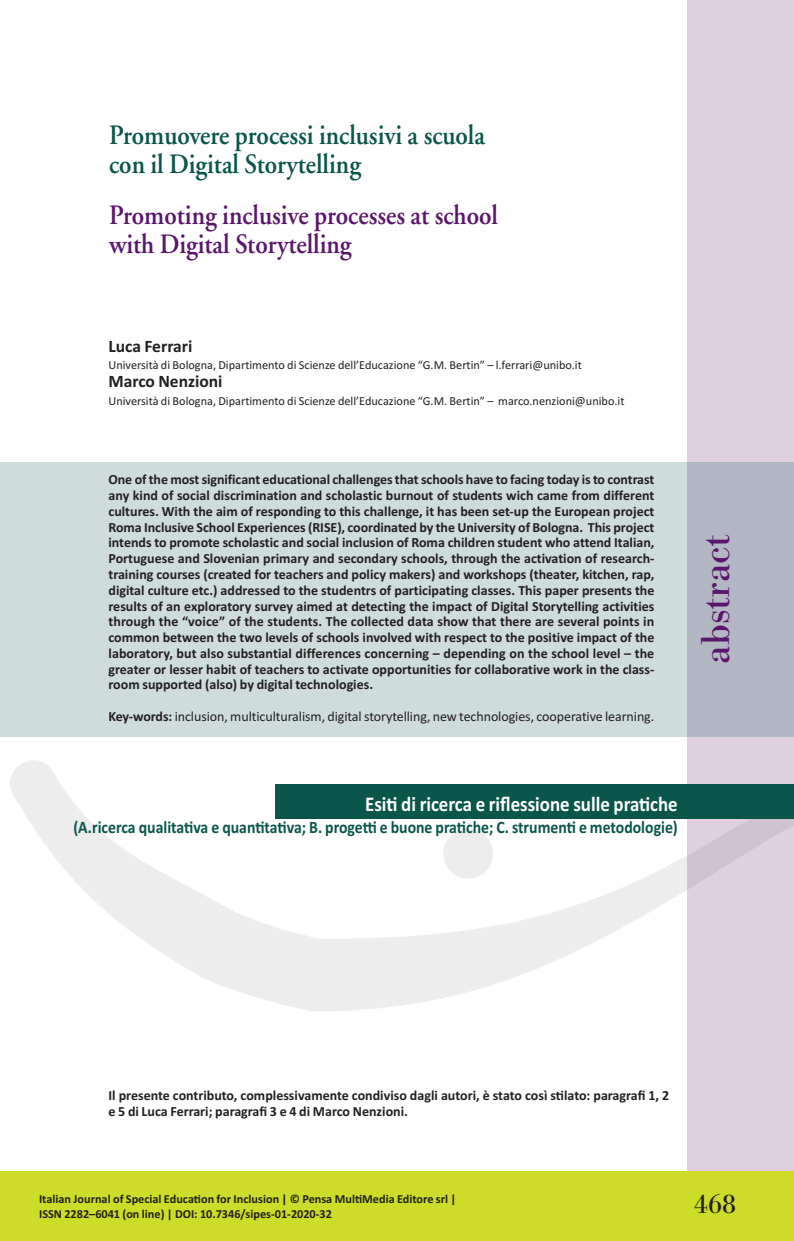
<style>
.page{position:relative;width:794px;height:1241px;background:#fff}
.page>*{position:absolute;margin:0;border:0;box-sizing:border-box;transform-origin:0 0}
.t1{font:42px "Bodoni Antiqua T";color:#5a166b}
.t2{font:600 28px/28.9px "Adobe Garamond";color:#0a564b;scale:.9 1}
.t3{font:600 28px/28.9px "Adobe Garamond";color:#5a166b;scale:.9 1}
.t4{font:28px "Bodoni Antiqua T";color:#231f20}
.t5{font:700 21px "Calibri";color:#fff;scale:.9 1}
.t6{font:700 17.5px "Calibri";color:#0a564b;scale:.9 1}
.t7{font:700 17.5px "Calibri";color:#231f20}
.t8{font:700 14px/15.8px "Calibri";color:#231f20}
.t9{font:14px "Calibri";letter-spacing:-.005em;color:#231f20}
.t10{font:12.25px "Calibri";color:#231f20}
.t11{font:700 12.25px/14.7px "Calibri";color:#231f20}
.s1{font-weight:700}
</style>
<div class="page">
<div style="left:688px;top:1px;width:106px;height:1239px;background:#ded0e1"></div>
<img style="left:10px;top:745px;width:784px;height:278px">
<div style="left:275px;top:784px;width:519px;height:34px;background:#0a564b"></div>
<div style="left:0;top:461px;width:794px;height:275px;background:#0a564b;opacity:.2"></div>
<div style="left:0;top:1170px;width:794px;height:70px;background:#cddc28"></div>
<h2 class="t2" style="left:109px;top:123px;width:419px">Promuovere processi inclusivi a scuola con il Digital Storytelling</h2>
<h2 class="t3" style="left:109px;top:203px;width:433px">Promoting inclusive processes at school with Digital Storytelling</h2>
<p class="t7" style="left:108px;top:335px;width:85px">Luca Ferrari</p>
<p class="t10" style="left:108px;top:357px;width:475px">Università di Bologna, Dipartimento di Scienze dell’Educazione “G.M. Bertin” – l.ferrari@unibo.it</p>
<p class="t7" style="left:108px;top:371px;width:116px">Marco Nenzioni</p>
<p class="t10" style="left:108px;top:393px;width:517px">Università di Bologna, Dipartimento di Scienze dell’Educazione “G.M. Bertin” – marco.nenzioni@unibo.it</p>
<p class="t8" style="left:108px;top:471px;width:547px;text-align:justify">One of the most significant educational challenges that schools have to facing today is to contrast any kind of social discrimination and scholastic burnout of students wich came from different cultures. With the aim of responding to this challenge, it has been set-up the European project Roma Inclusive School Experiences (RISE), coordinated by the University of Bologna. This project intends to promote scholastic and social inclusion of Roma children student who attend Italian, Portuguese and Slovenian primary and secondary schools, through the activation of research&shy;training courses (created for teachers and policy makers) and workshops (theater, kitchen, rap, digital culture etc.) addressed to the studentrs of participating classes. This paper presents the results of an exploratory survey aimed at detecting the impact of Digital Storytelling activities through the “voice” of the students. The collected data show that there are several points in common between the two levels of schools involved with respect to the positive impact of the laboratory, but also substantial differences concerning – depending on the school level – the greater or lesser habit of teachers to activate opportunities for collaborative work in the class&shy;room supported (also) by digital technologies.</p>
<p class="t9" style="left:108px;top:707px;width:547px"><span class="s1">Key-words:</span> inclusion, multiculturalism, digital storytelling, new technologies, cooperative learning.</p>
<h1 class="t1" style="left:690px;top:663px;width:131px;rotate:-90deg">abstract</h1>
<h3 class="t5" style="left:365px;top:791px;width:349px">Esiti di ricerca e riflessione sulle pratiche</h3>
<p class="t6" style="left:73px;top:817px;width:673px">(A.ricerca qualitativa e quantitativa; B. progetti e buone pratiche; C. strumenti e metodologie)</p>
<p class="t8" style="left:108px;top:1087px;width:562px">Il presente contributo, complessivamente condiviso dagli autori, è stato così stilato: paragrafi 1, 2 e 5 di Luca Ferrari; paragrafi 3 e 4 di Marco Nenzioni.</p>
<p class="t11" style="left:39px;top:1191px;width:419px">Italian Journal of Special Education for Inclusion | © Pensa MultiMedia Editore srl |<br>ISSN 2282–6041 (on line) | DOI: 10.7346/sipes-01-2020-32</p>
<h2 class="t4" style="left:694px;top:1187px;width:43px">468</h2>
</div>
